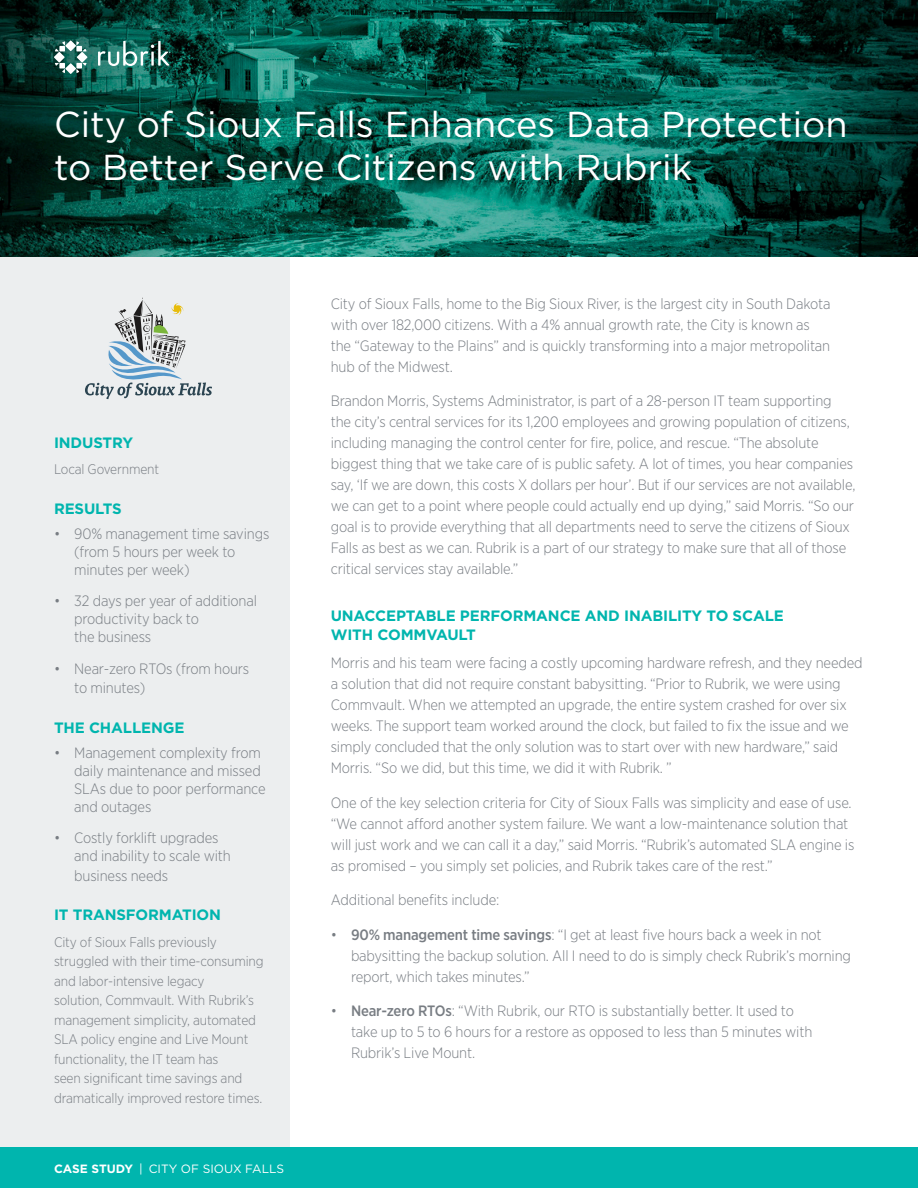
<style>
.page{position:relative;width:918px;height:1188px;background:#fff}
.page>*{position:absolute;margin:0;border:0;box-sizing:border-box;transform-origin:0 0}
.CASE_title{font:36px/43.2px "Gotham";color:#fff}
.CASE_body_copy{font:300 15px/21px "Gotham Narrow";letter-spacing:-.01em;color:#787d83}
.CASE_body_headline{font:700 15px/19.5px "Gotham";letter-spacing:-.01em;color:#00b5ae}
.CASE_sidebar_headlin{font:700 15px "Gotham";letter-spacing:-.01em;color:#00b5ae}
.CASE_sidebar_copy{font:300 13.8px/19.5px "Gotham Narrow";letter-spacing:-.01em;color:#787d83}
.t1{font:12px "Gotham";color:#fff}
.s1{font-weight:700}
.s2{font-weight:500}
</style>
<div class="page">
<div style="left:0;top:256px;width:290px;height:892px;background:#eceeef"></div>
<div style="left:0;top:1148px;width:918px;height:40px;background:#00b5ae"></div>
<img style="left:0;top:0;width:918px;height:256px">
<svg style="left:85px;top:297px;width:127px;height:102px"></svg>
<svg style="left:65px;top:40px;width:11px;height:11px"></svg>
<svg style="left:65px;top:63px;width:11px;height:11px"></svg>
<svg style="left:77px;top:52px;width:10px;height:11px"></svg>
<svg style="left:55px;top:41px;width:10px;height:10px"></svg>
<svg style="left:76px;top:63px;width:11px;height:10px"></svg>
<svg style="left:55px;top:63px;width:10px;height:10px"></svg>
<svg style="left:76px;top:41px;width:11px;height:10px"></svg>
<svg style="left:54px;top:52px;width:11px;height:11px"></svg>
<svg style="left:98px;top:41px;width:72px;height:25px;background:#4c887f"></svg>
<p class="CASE_title" style="left:54px;top:102px;width:795px">City of Sioux Falls Enhances Data Protection to Better Serve Citizens with Rubrik</p>
<p class="CASE_sidebar_headlin" style="left:54px;top:433px;width:81px">INDUSTRY</p>
<p class="CASE_sidebar_copy" style="left:54px;top:459px;width:107px">Local Government</p>
<p class="CASE_sidebar_headlin" style="left:54px;top:499px;width:69px">RESULTS</p>
<p class="CASE_body_copy" style="left:74px;top:524px;width:197px;line-height:18px;text-indent:-20px">• 90% management time savings (from 5 hours per week to minutes per week)</p>
<p class="CASE_body_copy" style="left:74px;top:592px;width:184px;line-height:18px;text-indent:-20px">• 32 days per year of additional productivity back to<br>the business</p>
<p class="CASE_body_copy" style="left:74px;top:658px;width:177px;line-height:19.5px;text-indent:-20px">• Near-zero RTOs (from hours to minutes)</p>
<p class="CASE_sidebar_headlin" style="left:54px;top:718px;width:132px">THE CHALLENGE</p>
<p class="CASE_body_copy" style="left:74px;top:743px;width:193px;line-height:18px;text-indent:-20px">• Management complexity from daily maintenance and missed<br>SLAs due to poor performance and outages</p>
<p class="CASE_body_copy" style="left:74px;top:829px;width:158px;line-height:18px;text-indent:-20px">• Costly forklift upgrades and inability to scale with</p>
<p class="CASE_body_copy" style="left:74px;top:865px;width:95px">business needs</p>
<p class="CASE_sidebar_headlin" style="left:54px;top:905px;width:169px">IT TRANSFORMATION</p>
<p class="CASE_sidebar_copy" style="left:54px;top:932px;width:211px">City of Sioux Falls previously struggled with their time-consuming and labor-intensive legacy<br>solution, Commvault. With Rubrik’s management simplicity, automated SLA policy engine and Live Mount functionality, the IT team has<br>seen significant time savings and dramatically improved restore times.</p>
<p class="t1" style="left:54px;top:1161px;width:232px"><span class="s1">CASE STUDY</span> | CITY OF SIOUX FALLS</p>
<p class="CASE_body_copy" style="left:331px;top:293px;width:501px">City of Sioux Falls, home to the Big Sioux River, is the largest city in South Dakota with over 182,000 citizens. With a 4% annual growth rate, the City is known as the “Gateway to the Plains” and is quickly transforming into a major metropolitan hub of the Midwest.</p>
<p class="CASE_body_copy" style="left:331px;top:390px;width:526px">Brandon Morris, Systems Administrator, is part of a 28-person IT team supporting the city’s central services for its 1,200 employees and growing population of citizens, including managing the control center for fire, police, and rescue. “The absolute biggest thing that we take care of is public safety. A lot of times, you hear companies say, ‘If we are down, this costs X dollars per hour’. But if our services are not available, we can get to a point where people could actually end up dying,” said Morris. “So our goal is to provide everything that all departments need to serve the citizens of Sioux Falls as best as we can. Rubrik is a part of our strategy to make sure that all of those critical services stay available.”</p>
<p class="CASE_body_headline" style="left:331px;top:606px;width:455px">UNACCEPTABLE PERFORMANCE AND INABILITY TO SCALE<br>WITH COMMVAULT</p>
<p class="CASE_body_copy" style="left:331px;top:652px;width:533px">Morris and his team were facing a costly upcoming hardware refresh, and they needed a solution that did not require constant babysitting. “Prior to Rubrik, we were using Commvault. When we attempted an upgrade, the entire system crashed for over six weeks. The support team worked around the clock, but failed to fix the issue and we simply concluded that the only solution was to start over with new hardware,” said Morris. “So we did, but this time, we did it with Rubrik. ”</p>
<p class="CASE_body_copy" style="left:331px;top:792px;width:525px">One of the key selection criteria for City of Sioux Falls was simplicity and ease of use. “We cannot afford another system failure. We want a low-maintenance solution that will just work and we can call it a day,” said Morris. “Rubrik’s automated SLA engine is as promised – you simply set policies, and Rubrik takes care of the rest.”</p>
<p class="CASE_body_copy" style="left:331px;top:889px;width:170px">Additional benefits include:</p>
<p class="CASE_body_copy" style="left:351px;top:924px;width:502px;text-indent:-20px">• <span class="s2">90% management time savings</span>: “I get at least five hours back a week in not babysitting the backup solution. All I need to do is simply check Rubrik’s morning report, which takes minutes.”</p>
<p class="CASE_body_copy" style="left:351px;top:1000px;width:463px;text-indent:-20px">• <span class="s2">Near-zero RTOs</span>: “With Rubrik, our RTO is substantially better. It used to take up to 5 to 6 hours for a restore as opposed to less than 5 minutes with<br>Rubrik’s Live Mount.</p>
</div>
